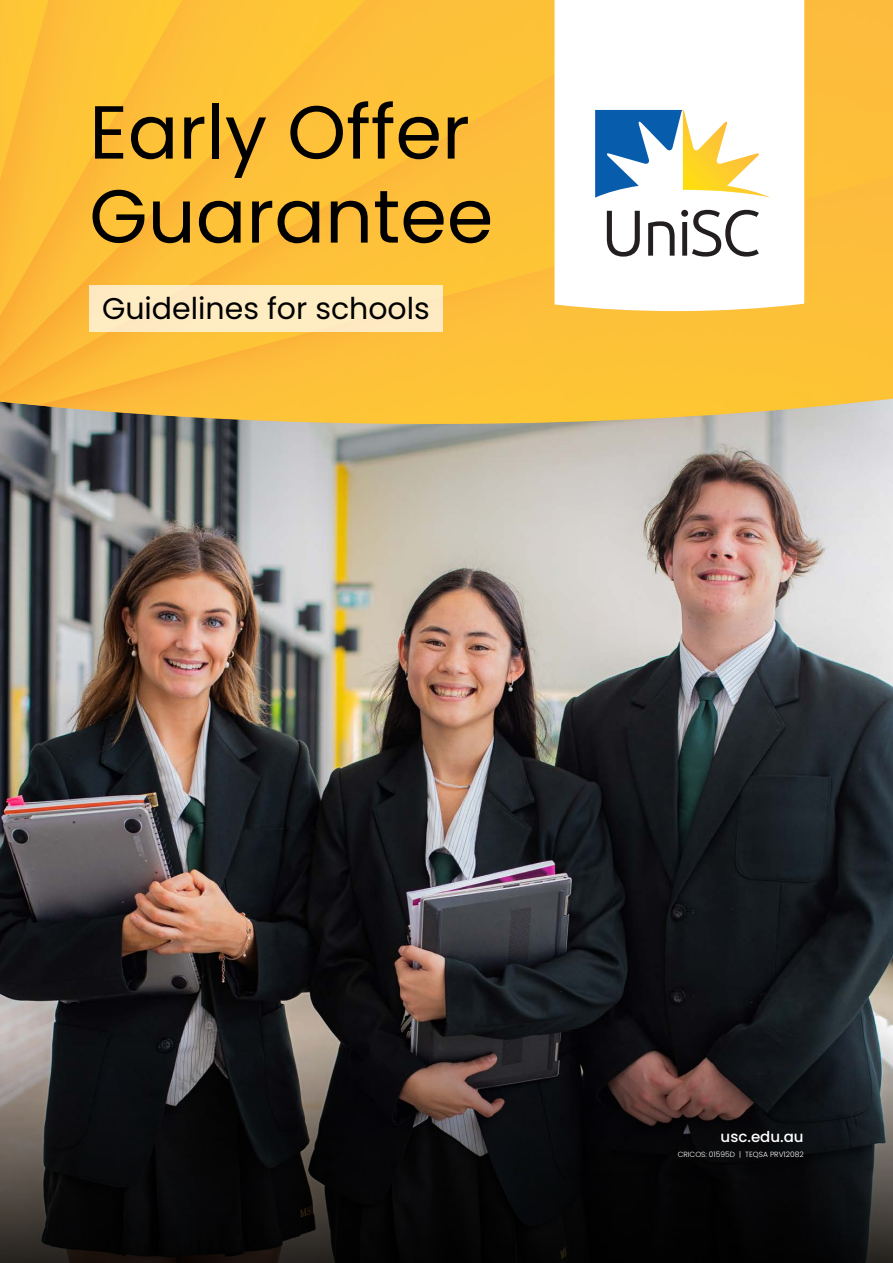
<style>
.page{position:relative;width:893px;height:1263px;background:#fff}
.page>*{position:absolute;margin:0;border:0;box-sizing:border-box;transform-origin:0 0}
.t1{font:75px/84px "Poppins";color:#000}
.t2{font:30px "Poppins";color:#000}
.t3{font:500 15px "Poppins";color:#fff}
.t4{font:300 7.5px "Poppins";color:#fff}
</style>
<div class="page">
<img style="left:0;top:424px;width:893px;height:609px">
<svg style="left:702px;top:0;width:191px;height:424px;background:#f9c041"></svg>
<div style="left:377px;top:0;width:325px;height:424px;background:#fdc238"></div>
<svg style="left:138px;top:0;width:239px;height:424px;background:#fbbf38"></svg>
<svg style="left:0;top:0;width:138px;height:424px;background:#f7ba39"></svg>
<div style="left:89px;top:285px;width:354px;height:47px;background:#feecc2"></div>
<svg style="left:555px;top:0;width:249px;height:311px"></svg>
<svg style="left:595px;top:110px;width:175px;height:88px"></svg>
<svg style="left:607px;top:210px;width:152px;height:47px"></svg>
<svg style="left:0;top:1033px;width:893px;height:230px;background:#1b191a"></svg>
<h1 class="t1" style="left:89px;top:91px;width:406px">Early Offer<br>Guarantee</h1>
<h2 class="t2" style="left:102px;top:291px;width:329px">Guidelines for schools</h2>
<h3 class="t3" style="left:721px;top:1128px;width:85px">usc.edu.au</h3>
<p class="t4" style="left:678px;top:1150px;width:128px">CRICOS: 01595D | TEQSA PRV12082</p>
</div>
